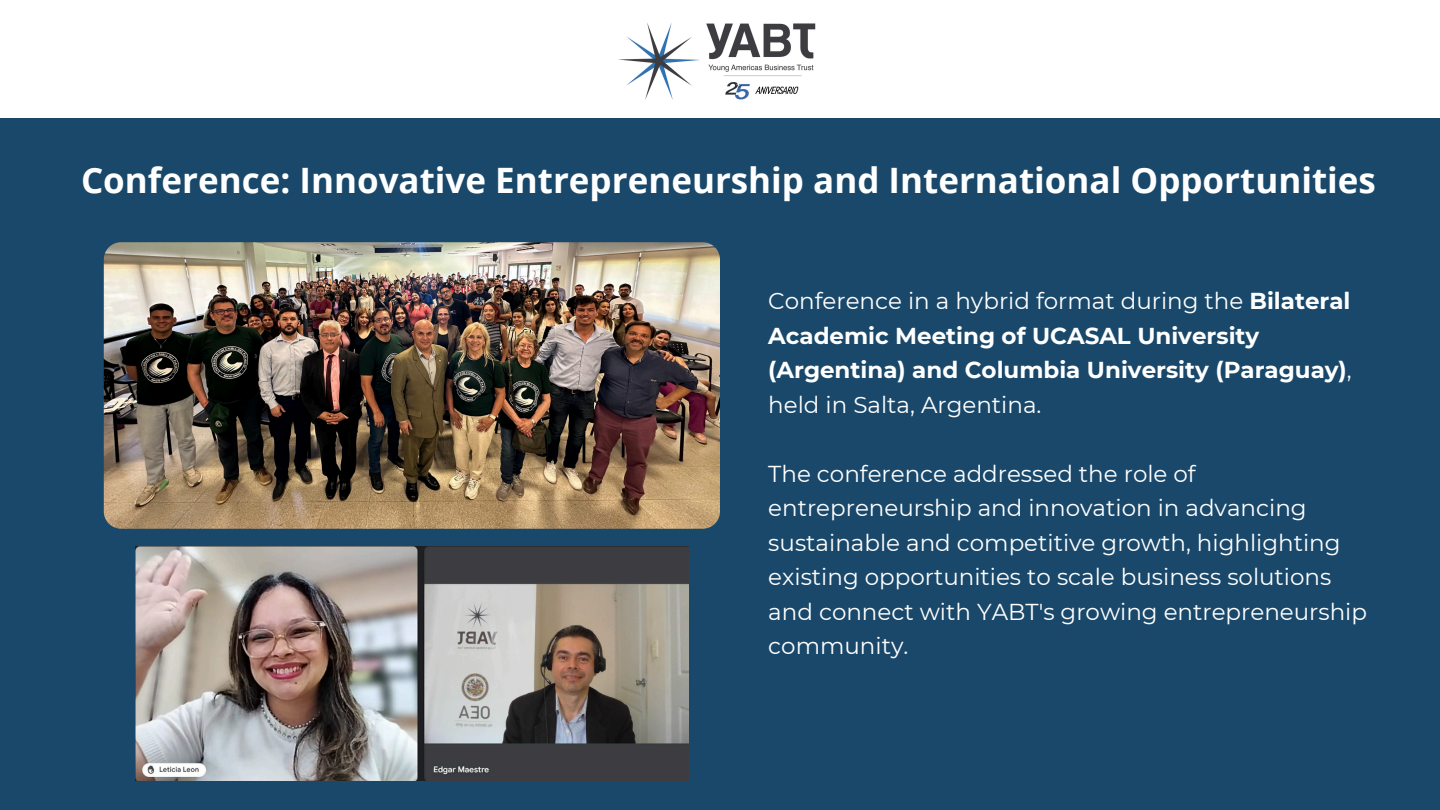
<style>
.page{position:relative;width:1440px;height:810px;background:#19486a}
.page>*{position:absolute;margin:0;border:0;box-sizing:border-box;transform-origin:0 0}
.t1{font:700 35px "Open Sans";color:#fff}
.t2{font:23px/34.5px "Montserrat";color:#fff}
.t3{font:700 23px/34.5px "Montserrat";color:#fff}
.s1{font-weight:400}
</style>
<div class="page">
<div style="left:0;top:0;width:1440px;height:118px;background:#fff"></div>
<img style="left:618px;top:23px;width:198px;height:77px">
<img style="left:104px;top:242px;width:616px;height:287px">
<img style="left:135px;top:546px;width:554px;height:235px">
<h1 class="t1" style="left:81px;top:156px;width:1296px">Conference: Innovative Entrepreneurship and International Opportunities</h1>
<p class="t3" style="left:768px;top:284px;width:585px"><span class="s1">Conference in a hybrid format during the</span> Bilateral Academic Meeting of UCASAL University (Argentina) and Columbia University (Paraguay)<span class="s1">, held in Salta, Argentina.</span></p>
<p class="t2" style="left:768px;top:456px;width:600px">The conference addressed the role of entrepreneurship and innovation in advancing sustainable and competitive growth, highlighting existing opportunities to scale business solutions and connect with YABT's growing entrepreneurship community.</p>
</div>
